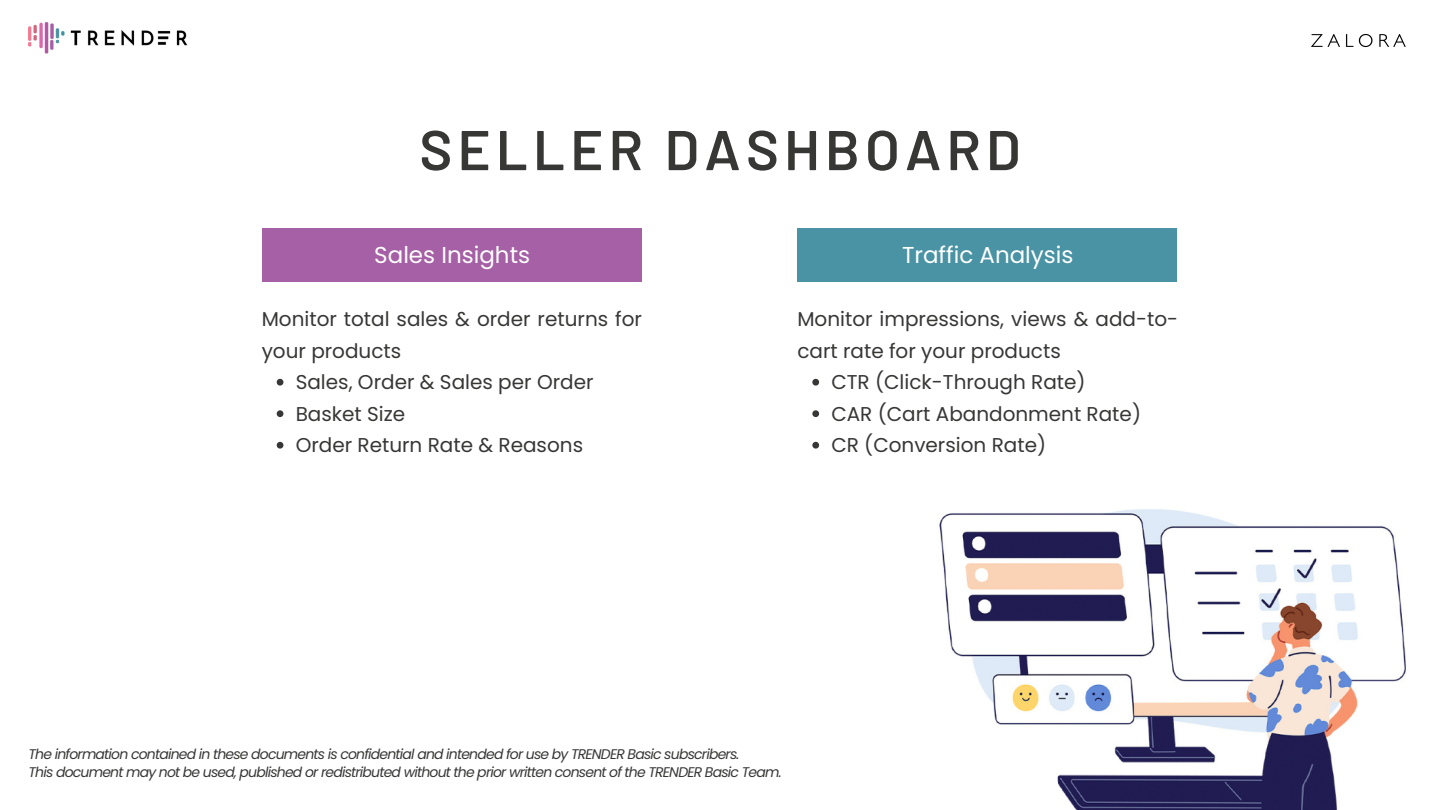
<style>
.page{position:relative;width:1440px;height:810px;background:#fff}
.page>*{position:absolute;margin:0;border:0;box-sizing:border-box;transform-origin:0 0}
.t1{font:600 56px "Barlow";letter-spacing:.095em;color:#373736}
.t2{font:23px "Poppins";color:#fff}
.t3{font:20px/31.5px "Poppins";color:#373736}
.t4{font:italic 14px/18px "Poppins";letter-spacing:-.055em;color:#373736}
</style>
<div class="page">
<img style="left:29px;top:23px;width:36px;height:31px">
<img style="left:70px;top:30px;width:118px;height:16px">
<img style="left:1311px;top:33px;width:95px;height:15px">
<div style="left:262px;top:229px;width:379px;height:52px;background:#a660a6"></div>
<div style="left:797px;top:229px;width:380px;height:52px;background:#4993a4"></div>
<svg style="left:277px;top:379px;width:6px;height:7px"></svg>
<svg style="left:277px;top:410px;width:6px;height:7px"></svg>
<svg style="left:277px;top:442px;width:6px;height:7px"></svg>
<svg style="left:812px;top:379px;width:7px;height:7px"></svg>
<svg style="left:812px;top:410px;width:7px;height:7px"></svg>
<svg style="left:812px;top:442px;width:7px;height:7px"></svg>
<img style="left:939px;top:509px;width:467px;height:301px">
<h1 class="t1" style="left:419px;top:114px;width:603px">SELLER DASHBOARD</h1>
<p class="t2" style="left:374px;top:238px;width:157px">Sales Insights</p>
<p class="t2" style="left:902px;top:238px;width:173px">Traffic Analysis</p>
<p class="t3" style="left:262px;top:304px;width:382px">Monitor total sales &amp; order returns for your products</p>
<p class="t3" style="left:296px;top:367px;width:299px">Sales, Order &amp; Sales per Order<br>Basket Size<br>Order Return Rate &amp; Reasons</p>
<p class="t3" style="left:797px;top:304px;width:382px">Monitor impressions, views &amp; add-to&shy;cart rate for your products</p>
<p class="t3" style="left:831px;top:367px;width:311px">CTR (Click-Through Rate)<br>CAR (Cart Abandonment Rate)<br>CR (Conversion Rate)</p>
<p class="t4" style="left:29px;top:745px;width:755px">The information contained in these documents is confidential and intended for use by TRENDER Basic subscribers.<br>This document may not be used, published or redistributed without the prior written consent of the TRENDER Basic Team.</p>
</div>
